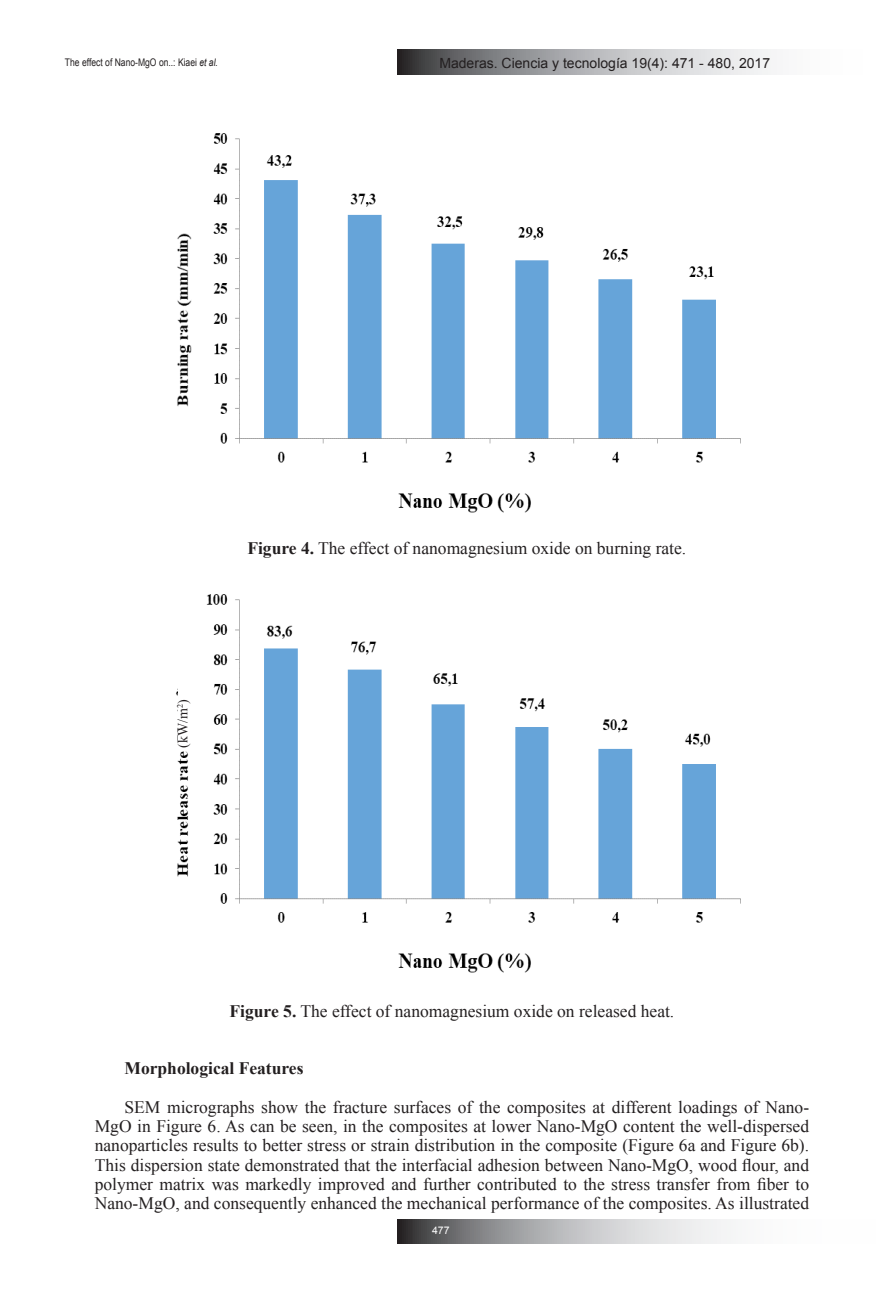
<style>
.page{position:relative;width:893px;height:1315px;background:#fff}
.page>*{position:absolute;margin:0;border:0;box-sizing:border-box;transform-origin:0 0}
.t1{font:17.5px/19.2px "Times New Roman";color:#231f20;text-align:justify}
.t2{font:700 17.5px "Times New Roman";color:#231f20}
.t3{font:14px "Arial";color:#231f20}
.t4{font:14px "Times New Roman";color:#231f20}
.t5{font:10.5px "Arial";color:#231f20;scale:.82 1}
.t6{font:10.5px "Arial";color:#fff}
.s1{font-style:italic}
.s2{font-weight:700}
</style>
<div class="page">
<svg style="left:397px;top:1219px;width:334px;height:25px;background:#acadaf"></svg>
<svg style="left:397px;top:50px;width:374px;height:24px;background:#a7a7aa"></svg>
<img style="left:176px;top:594px;width:565px;height:379px">
<img style="left:177px;top:133px;width:564px;height:380px">
<div style="left:178px;top:666px;width:19px;height:81px;background:#fff"></div>
<p class="t5" style="left:65px;top:56px;width:188px">The effect of Nano-MgO on..: Kiaei <span class="s1">et al.</span></p>
<p class="t3" style="left:439px;top:54px;width:332px">Maderas. Ciencia y tecnología 19(4): 471 - 480, 2017</p>
<p class="t4" style="left:173px;top:747px;width:50px;rotate:-90deg">(kW/m<sup>2</sup>)</p>
<p class="t1" style="left:247px;top:538px;width:440px"><span class="s2">Figure 4.</span> The effect of nanomagnesium oxide on burning rate.</p>
<p class="t1" style="left:230px;top:1000px;width:446px"><span class="s2">Figure 5.</span> The effect of nanomagnesium oxide on released heat.</p>
<p class="t2" style="left:125px;top:1056px;width:181px">Morphological Features</p>
<p class="t1" style="left:95px;top:1097px;width:716px;text-indent:30px">SEM micrographs show the fracture surfaces of the composites at different loadings of Nano-MgO in Figure 6. As can be seen, in the composites at lower Nano-MgO content the well-dispersed nanoparticles results to better stress or strain distribution in the composite (Figure 6a and Figure 6b).<br>This dispersion state demonstrated that the interfacial adhesion between Nano-MgO, wood flour, and polymer matrix was markedly improved and further contributed to the stress transfer from fiber to Nano-MgO, and consequently enhanced the mechanical performance of the composites. As illustrated</p>
<p class="t6" style="left:432px;top:1223px;width:19px">477</p>
</div>
